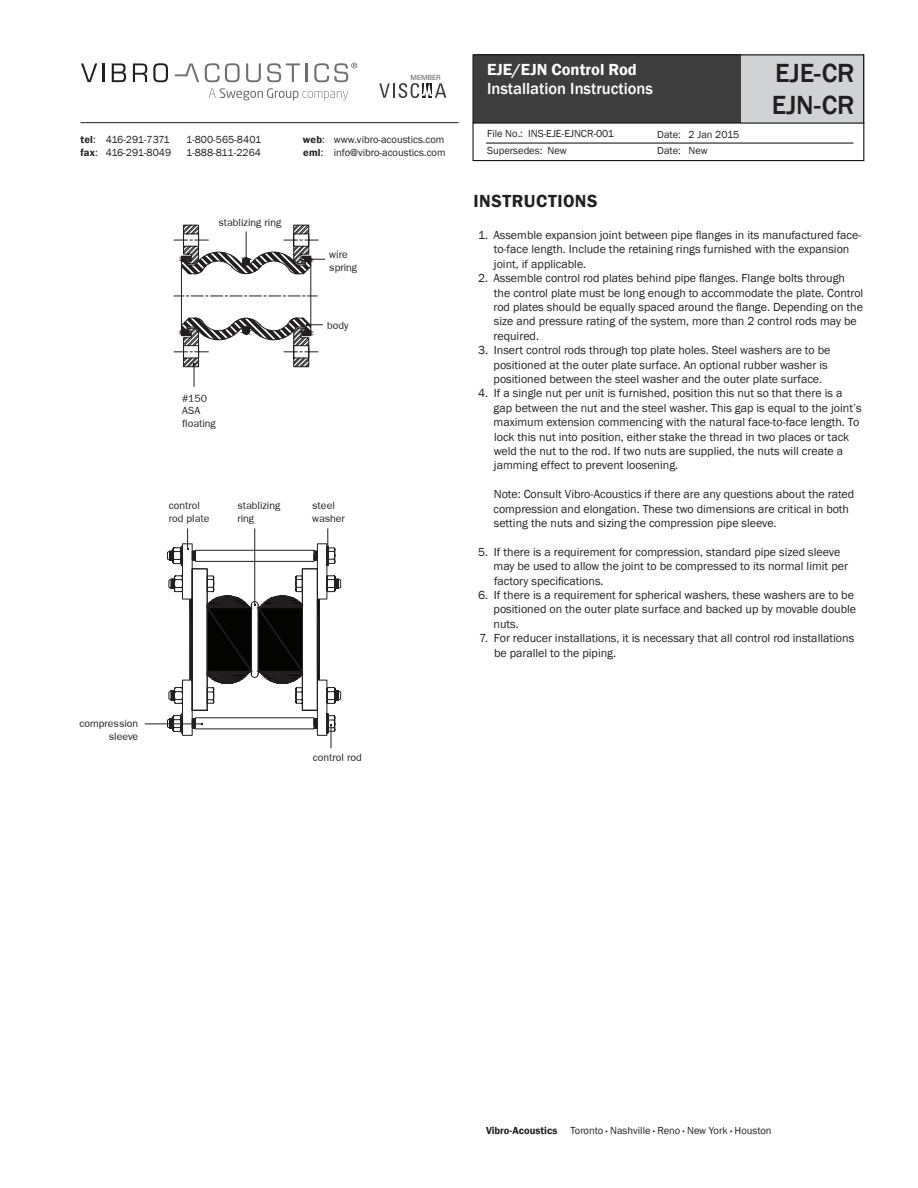
<style>
.page{position:relative;width:918px;height:1188px;background:#fff}
.page>*{position:absolute;margin:0;border:0;box-sizing:border-box;transform-origin:0 0}
.t1{font:500 27px/32.4px "Franklin Gothic";letter-spacing:-.005em;color:#231f20}
.t2{font:600 18px "Franklin Gothic";letter-spacing:.025em;color:#fff}
.t3{font:600 18px "Franklin Gothic";letter-spacing:.025em;color:#231f20}
.t4{font:500 16.5px "Franklin Gothic";color:#fff}
.t5{font:600 16.5px "Franklin Gothic";color:#fff}
.t6{font:12px/14.4px "Franklin Gothic";color:#231f20}
.t7{font:10.5px/16.5px "Franklin Gothic";color:#231f20}
.t8{font:10.5px/12.6px "Franklin Gothic";color:#231f20}
.t9{font:600 10.5px/12.6px "Franklin Gothic";color:#231f20}
.t10{font:10.5px/12.6px "Franklin Gothic";letter-spacing:-.035em;color:#231f20}
.t11{font:7.05px "Univers LT Std";letter-spacing:-.035em;color:#6c6d70}
.s1{font-weight:400}
.s2{font-weight:600}
</style>
<div class="page">
<div style="left:473px;top:55px;width:390px;height:68px;background:#3e3e3f"></div>
<div style="left:741px;top:54px;width:122px;height:69px;background:#d1d2d4"></div>
<hr style="left:486px;top:143px;width:367px;height:1px;background:#040503">
<hr style="left:472px;top:123px;width:392px;height:1px;background:#040503">
<div style="left:472px;top:54px;width:392px;height:107px;border:1px solid #171518"></div>
<hr style="left:145px;top:724px;width:57px;height:1px;background:#231f20">
<svg style="left:167px;top:528px;width:174px;height:220px"></svg>
<svg style="left:174px;top:225px;width:151px;height:162px"></svg>
<hr style="left:81px;top:122px;width:378px;height:1px;background:#231f20">
<svg style="left:81px;top:63px;width:16px;height:19px"></svg>
<svg style="left:103px;top:63px;width:2px;height:19px"></svg>
<svg style="left:112px;top:63px;width:14px;height:19px"></svg>
<svg style="left:133px;top:63px;width:14px;height:19px"></svg>
<svg style="left:153px;top:63px;width:15px;height:19px"></svg>
<svg style="left:175px;top:64px;width:24px;height:18px"></svg>
<svg style="left:205px;top:63px;width:35px;height:19px"></svg>
<svg style="left:246px;top:63px;width:15px;height:19px"></svg>
<svg style="left:267px;top:63px;width:33px;height:19px"></svg>
<svg style="left:306px;top:63px;width:2px;height:19px"></svg>
<svg style="left:314px;top:63px;width:43px;height:19px"></svg>
<svg style="left:209px;top:88px;width:139px;height:12px"></svg>
<svg style="left:379px;top:83px;width:67px;height:15px"></svg>
<p class="t11" style="left:411px;top:74px;width:32px">MEMBER</p>
<p class="t10" style="left:106px;top:134px;width:67px">416-291-7371<br>416-291-8049</p>
<p class="t7" style="left:186px;top:134px;width:77px;line-height:12.6px">1-800-565-8401<br>1-888-811-2264</p>
<p class="t9" style="left:80px;top:134px;width:19px">tel<span class="s1">: </span>fax<span class="s1">:</span></p>
<p class="t9" style="left:303px;top:134px;width:23px">web<span class="s1">: </span>eml<span class="s1">:</span></p>
<p class="t7" style="left:334px;top:134px;width:113px;line-height:12.6px">www.vibro-acoustics.com info@vibro-acoustics.com</p>
<p class="t8" style="left:218px;top:216px;width:64px">stablizing ring</p>
<p class="t8" style="left:182px;top:392px;width:35px">#150<br>ASA floating</p>
<p class="t8" style="left:329px;top:248px;width:29px">wire spring</p>
<p class="t8" style="left:327px;top:319px;width:23px">body</p>
<p class="t8" style="left:169px;top:499px;width:42px">control rod plate</p>
<p class="t8" style="left:312px;top:499px;width:34px">steel washer</p>
<p class="t8" style="left:237px;top:499px;width:45px">stablizing ring</p>
<p class="t8" style="left:80px;top:717px;width:60px;text-align:right">compression sleeve</p>
<p class="t8" style="left:313px;top:751px;width:51px">control rod</p>
<h3 class="t5" style="left:487px;top:59px;width:151px">EJE/EJN Control Rod</h3>
<h3 class="t4" style="left:487px;top:79px;width:167px">Installation Instructions</h3>
<h2 class="t2" style="left:487px;top:59px;width:248px">INSTALLATION INSTRUCTIONS</h2>
<p class="t7" style="left:487px;top:126px;width:129px">File No.: INS-EJE-EJNCR-001<br>Supersedes: New</p>
<p class="t7" style="left:657px;top:126px;width:84px">Date: 2 Jan 2015<br>Date: New</p>
<h1 class="t1" style="left:772px;top:57px;width:84px">EJE-CR<br>EJN-CR</h1>
<h2 class="t3" style="left:474px;top:190px;width:126px">INSTRUCTIONS</h2>
<p class="t6" style="left:494px;top:228px;width:369px;text-indent:-16px">1. Assemble expansion joint between pipe flanges in its manufactured face&shy;to-face length. Include the retaining rings furnished with the expansion joint, if applicable.</p>
<p class="t6" style="left:494px;top:271px;width:371px;text-indent:-15px">2. Assemble control rod plates behind pipe flanges. Flange bolts through the control plate must be long enough to accommodate the plate. Control rod plates should be equally spaced around the flange. Depending on the size and pressure rating of the system, more than 2 control rods may be required.</p>
<p class="t6" style="left:494px;top:343px;width:338px;text-indent:-15px">3. Insert control rods through top plate holes. Steel washers are to be positioned at the outer plate surface. An optional rubber washer is positioned between the steel washer and the outer plate surface.</p>
<p class="t6" style="left:494px;top:386px;width:370px;text-indent:-15px">4. If a single nut per unit is furnished, position this nut so that there is a gap between the nut and the steel washer. This gap is equal to the joint’s maximum extension commencing with the natural face-to-face length. To lock this nut into position, either stake the thread in two places or tack weld the nut to the rod. If two nuts are supplied, the nuts will create a jamming effect to prevent loosening.</p>
<p class="t6" style="left:493px;top:487px;width:362px">Note: Consult Vibro-Acoustics if there are any questions about the rated compression and elongation. These two dimensions are critical in both setting the nuts and sizing the compression pipe sleeve.</p>
<p class="t6" style="left:494px;top:545px;width:356px;text-indent:-15px">5. If there is a requirement for compression, standard pipe sized sleeve may be used to allow the joint to be compressed to its normal limit per factory specifications.</p>
<p class="t6" style="left:494px;top:588px;width:364px;text-indent:-15px">6. If there is a requirement for spherical washers, these washers are to be positioned on the outer plate surface and backed up by movable double nuts.</p>
<p class="t6" style="left:494px;top:631px;width:362px;text-indent:-15px">7. For reducer installations, it is necessary that all control rod installations be parallel to the piping.</p>
<p class="t9" style="left:486px;top:1124px;width:73px">Vibro-Acoustics</p>
<p class="t7" style="left:570px;top:1122px;width:203px">Toronto <span class="s2">·</span> Nashville <span class="s2">·</span> Reno <span class="s2">·</span> New York <span class="s2">·</span> Houston</p>
</div>
